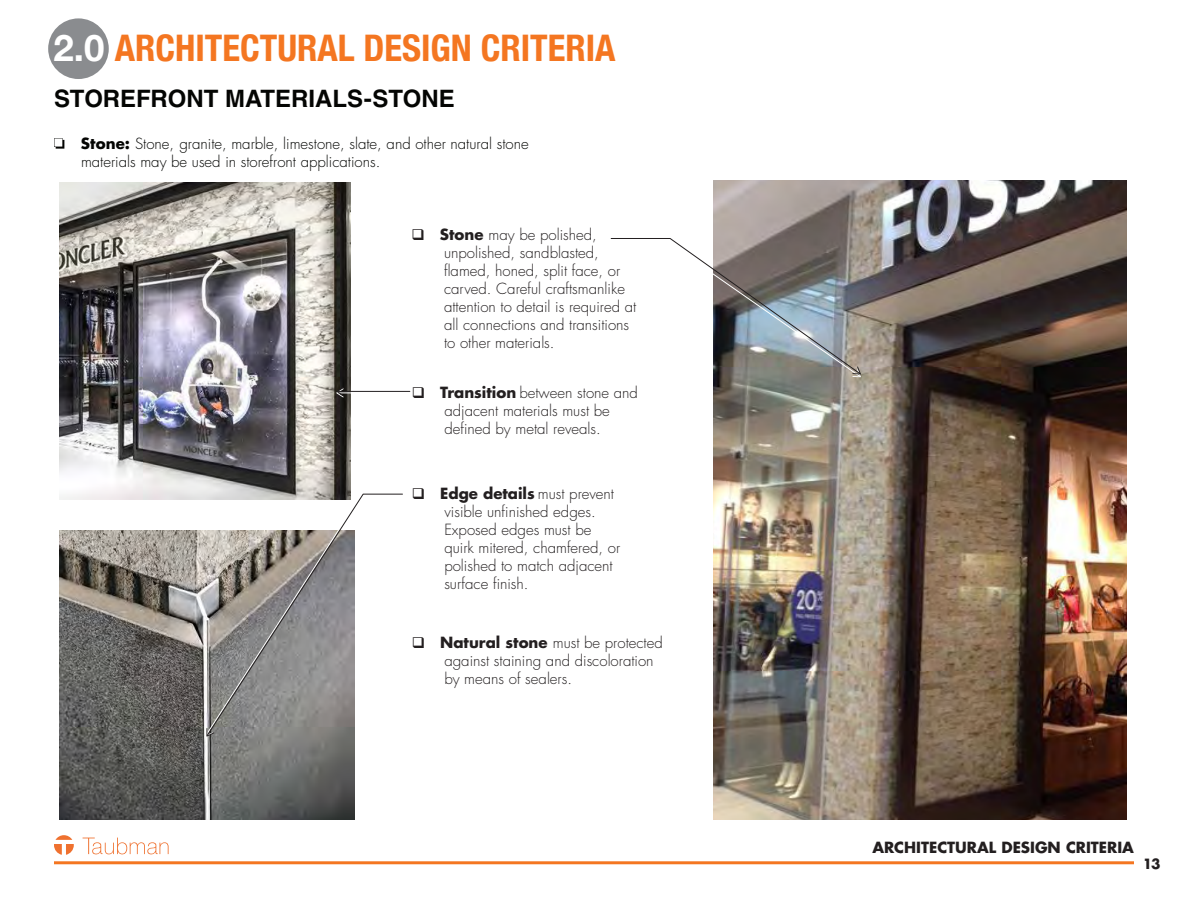
<style>
.page{position:relative;width:1188px;height:918px;background:#fff}
.page>*{position:absolute;margin:0;border:0;box-sizing:border-box;transform-origin:0 0}
.SECTION_TITLES{font:700 condensed 36.6px "Helvetica Neue";color:#f47621}
.t1{font:700 24px "Helvetica LT Std";color:#040503}
.t2{font:300 15px/18px "Futura Std";color:#231f20}
.t3{font:300 15px/18px "Futura Std";color:#040503}
.t4{font:700 15px "Futura Std";color:#231f20}
.t5{font:700 13.8px "Futura Std";color:#231f20}
.s1{font-stretch:normal;color:#fff}
.s2{font-weight:700}
</style>
<div class="page">
<hr style="left:54px;top:861px;width:1080px;height:3px;background:#f47621">
<svg style="left:83px;top:838px;width:86px;height:16px"></svg>
<svg style="left:54px;top:835px;width:20px;height:20px"></svg>
<svg style="left:54px;top:138px;width:10px;height:11px"></svg>
<img style="left:714px;top:180px;width:413px;height:640px">
<img style="left:60px;top:182px;width:291px;height:317px">
<img style="left:60px;top:530px;width:294px;height:290px">
<svg style="left:610px;top:238px;width:251px;height:140px"></svg>
<svg style="left:206px;top:493px;width:197px;height:244px"></svg>
<svg style="left:205px;top:728px;width:9px;height:9px"></svg>
<hr style="left:337px;top:392px;width:73px;height:1px;background:#fff">
<hr style="left:337px;top:391px;width:73px;height:1px;background:#231f20">
<svg style="left:336px;top:387px;width:8px;height:10px"></svg>
<div style="left:48px;top:18px;width:61px;height:61px;background:#8a8c8f;border-radius:50%"></div>
<p class="SECTION_TITLES" style="left:54px;top:26px;width:564px"><span class="s1">2.0</span> ARCHITECTURAL DESIGN CRITERIA</p>
<p class="t1" style="left:54px;top:84px;width:402px">STOREFRONT MATERIALS-STONE</p>
<p class="t3" style="left:81px;top:135px;width:449px"><span class="s2">Stone:</span> Stone, granite, marble, limestone, slate, and other natural stone materials may be used in storefront applications.</p>
<p class="t2" style="left:444px;top:226px;width:194px;text-indent:-33px">❑ <span class="s2">Stone</span> may be polished, unpolished, sandblasted, flamed, honed, split face, or carved. Careful craftsmanlike attention to detail is required at all connections and transitions to other materials.</p>
<p class="t2" style="left:412px;top:384px;width:228px;text-align:center">❑ <span class="s2">Transition</span> between stone and adjacent materials must be<br>defined by metal reveals.</p>
<p class="t2" style="left:444px;top:485px;width:177px;text-indent:-33px">❑ <span class="s2">Edge details</span> must prevent visible unfinished edges.<br>Exposed edges must be quirk mitered, chamfered, or polished to match adjacent surface finish.</p>
<p class="t2" style="left:444px;top:634px;width:220px;text-indent:-33px">❑ <span class="s2">Natural stone</span> must be protected against staining and discoloration by means of sealers.</p>
<p class="t4" style="left:872px;top:838px;width:263px">ARCHITECTURAL DESIGN CRITERIA</p>
<p class="t5" style="left:1143px;top:854px;width:19px">13</p>
</div>
